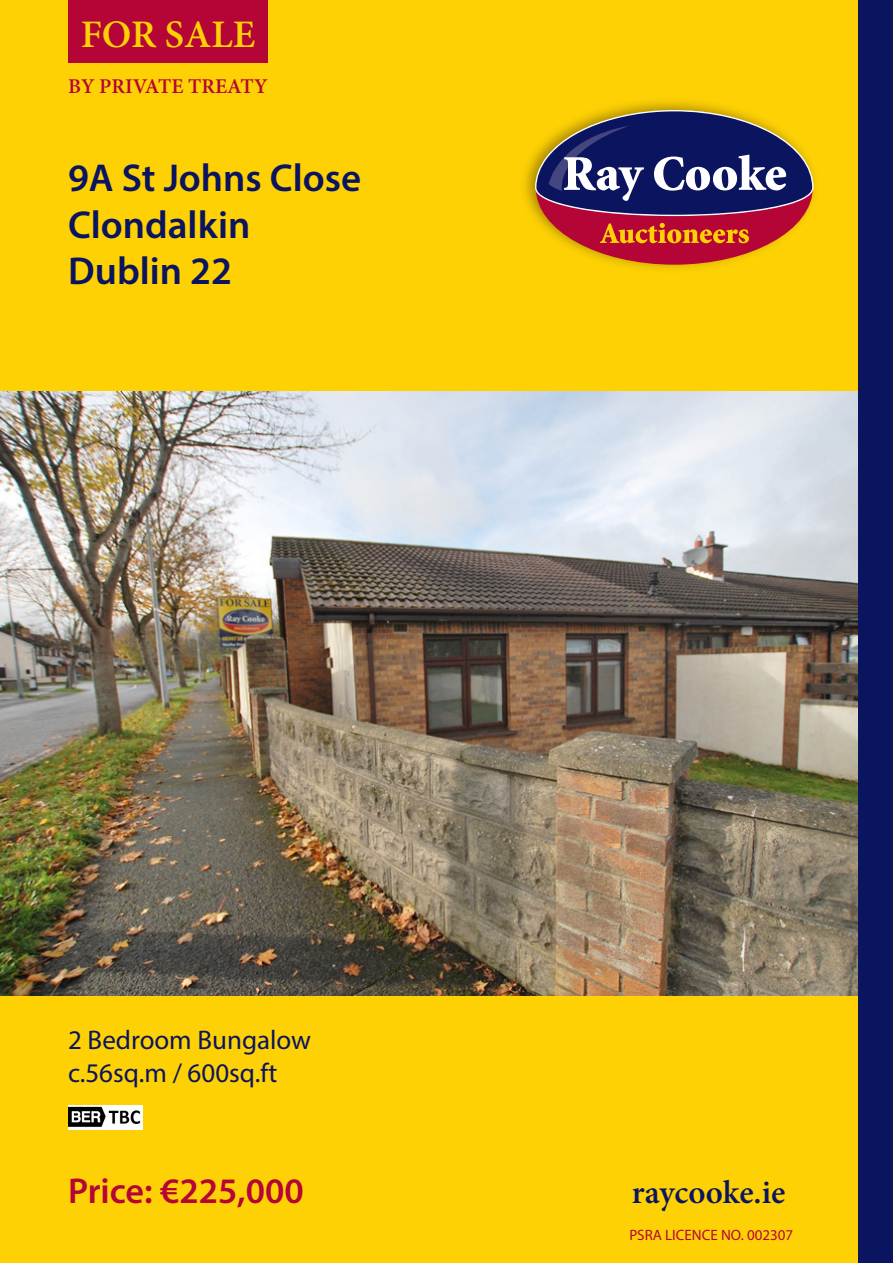
<style>
.page{position:relative;width:893px;height:1263px;background:#fed105}
.page>*{position:absolute;margin:0;border:0;box-sizing:border-box;transform-origin:0 0}
.RC_Cover_Address{font:600 39px "Myriad Pro";color:#0b145e}
.t1{font:600 39px "Minion Pro";color:#fed105}
.RC_Cover_Price{font:600 36px "Myriad Pro";color:#b50536}
.t2{font:600 33px "Minion Pro";color:#0b145e}
.RC_Cover_Description{font:27px "Myriad Pro";color:#0b145e}
.t3{font:600 21px "Minion Pro";color:#b50536}
.RC_Cover_Price-2{font:15px "Myriad Pro";color:#b50536}
</style>
<div class="page">
<img style="left:0;top:391px;width:859px;height:604px">
<img style="left:68px;top:1106px;width:75px;height:24px">
<div style="left:68px;top:0;width:200px;height:62px;background:#b50536"></div>
<div style="left:859px;top:0;width:34px;height:1263px;background:#0b145e"></div>
<img style="left:524px;top:101px;width:290px;height:168px">
<div style="left:536px;top:111px;width:277px;height:154px;background:#b50536;border-radius:50%"></div>
<svg style="left:535px;top:110px;width:278px;height:106px;background:#595063"></svg>
<svg style="left:600px;top:223px;width:149px;height:20px"></svg>
<h1 class="t1" style="left:81px;top:8px;width:176px">FOR SALE</h1>
<p class="t3" style="left:68px;top:71px;width:201px">BY PRIVATE TREATY</p>
<p class="RC_Cover_Address" style="left:68px;top:153px;width:295px">9A St Johns Close</p>
<p class="RC_Cover_Address" style="left:68px;top:200px;width:184px">Clondalkin</p>
<p class="RC_Cover_Address" style="left:68px;top:247px;width:165px">Dublin 22</p>
<p class="RC_Cover_Description" style="left:68px;top:1024px;width:244px">2 Bedroom Bungalow</p>
<p class="RC_Cover_Description" style="left:68px;top:1056px;width:211px">c.56sq.m / 600sq.ft</p>
<p class="RC_Cover_Price" style="left:68px;top:1168px;width:237px">Price: €225,000</p>
<p class="t2" style="left:632px;top:1170px;width:155px">raycooke.ie</p>
<p class="RC_Cover_Price-2" style="left:629px;top:1225px;width:165px">PSRA LICENCE NO. 002307</p>
</div>
